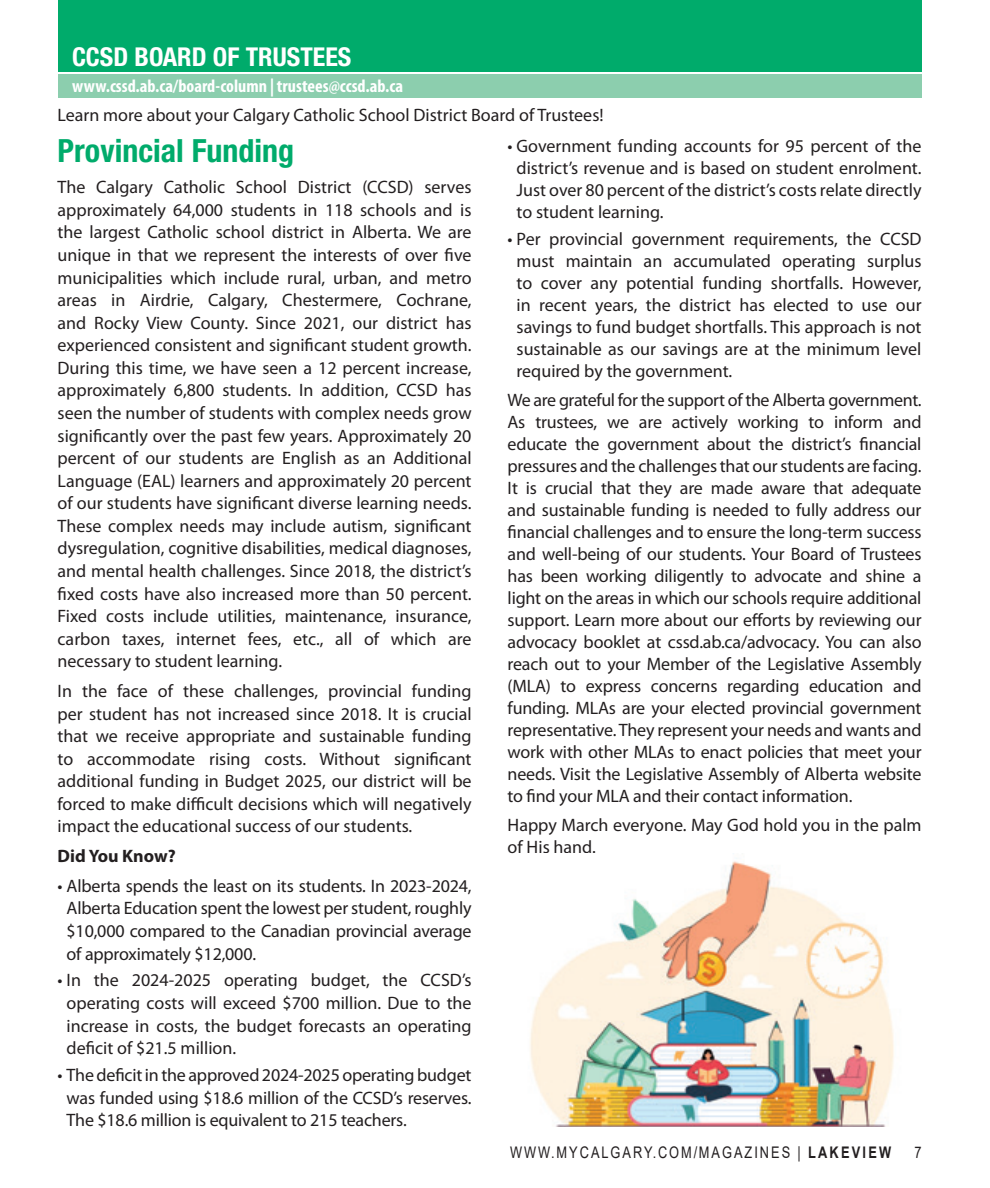
<style>
.page{position:relative;width:990px;height:1188px;background:#fff}
.page>*{position:absolute;margin:0;border:0;box-sizing:border-box;transform-origin:0 0}
.In_Around_title{font:700 condensed 32px "Helvetica Neue LT Std";color:#00ab6b}
.t1{font:700 condensed 26px "Helvetica Neue LT Std";color:#fff}
.Body_text{font:18px/22.6px "Myriad Pro";color:#231f20;text-align:justify}
.Body_text-2{font:700 condensed 18px "Myriad Pro";color:#fff}
.Body_text-3{font:700 18px "Myriad Pro";color:#231f20}
.t2{font:16px "Arial";letter-spacing:.155em;color:#231f20;scale:.8 1}
.s1{font-weight:700}
</style>
<div class="page">
<div style="left:58px;top:0;width:864px;height:72px;background:#00ab6b"></div>
<div style="left:58px;top:74px;width:864px;height:24px;background:#8cceae"></div>
<img style="left:530px;top:853px;width:364px;height:273px">
<p class="t1" style="left:72px;top:41px;width:281px">CCSD BOARD OF TRUSTEES</p>
<p class="Body_text-2" style="left:72px;top:75px;width:333px">www.cssd.ab.ca/board-column | trustees@ccsd.ab.ca</p>
<p class="Body_text" style="left:58px;top:103px;width:548px">Learn more about your Calgary Catholic School District Board of Trustees!</p>
<p class="In_Around_title" style="left:58px;top:131px;width:238px">Provincial Funding</p>
<p class="Body_text" style="left:58px;top:176px;width:416px">The Calgary Catholic School District (CCSD) serves approximately 64,000 students in 118 schools and is the largest Catholic school district in Alberta. We are unique in that we represent the interests of over five municipalities which include rural, urban, and metro areas in Airdrie, Calgary, Chestermere, Cochrane, and Rocky View County. Since 2021, our district has experienced consistent and significant student growth.<br>During this time, we have seen a 12 percent increase, approximately 6,800 students. In addition, CCSD has seen the number of students with complex needs grow significantly over the past few years. Approximately 20 percent of our students are English as an Additional Language (EAL) learners and approximately 20 percent of our students have significant diverse learning needs.<br>These complex needs may include autism, significant dysregulation, cognitive disabilities, medical diagnoses, and mental health challenges. Since 2018, the district’s fixed costs have also increased more than 50 percent.<br>Fixed costs include utilities, maintenance, insurance, carbon taxes, internet fees, etc., all of which are necessary to student learning.</p>
<p class="Body_text" style="left:58px;top:679px;width:416px">In the face of these challenges, provincial funding per student has not increased since 2018. It is crucial that we receive appropriate and sustainable funding to accommodate rising costs. Without significant additional funding in Budget 2025, our district will be forced to make difficult decisions which will negatively impact the educational success of our students.</p>
<p class="Body_text-3" style="left:58px;top:844px;width:120px">Did You Know?</p>
<p class="Body_text" style="left:67px;top:874px;width:407px;text-indent:-9px">• Alberta spends the least on its students. In 2023-2024, Alberta Education spent the lowest per student, roughly $10,000 compared to the Canadian provincial average of approximately $12,000.</p>
<p class="Body_text" style="left:67px;top:969px;width:407px;text-indent:-9px">• In the 2024-2025 operating budget, the CCSD’s operating costs will exceed $700 million. Due to the increase in costs, the budget forecasts an operating deficit of $21.5 million.</p>
<p class="Body_text" style="left:67px;top:1063px;width:407px;text-indent:-9px">• The deficit in the approved 2024-2025 operating budget was funded using $18.6 million of the CCSD’s reserves.<br>The $18.6 million is equivalent to 215 teachers.</p>
<p class="Body_text" style="left:517px;top:135px;width:406px;line-height:22px;text-indent:-9px">• Government funding accounts for 95 percent of the district’s revenue and is based on student enrolment.<br>Just over 80 percent of the district’s costs relate directly to student learning.</p>
<p class="Body_text" style="left:517px;top:227px;width:407px;line-height:22px;text-indent:-9px">• Per provincial government requirements, the CCSD must maintain an accumulated operating surplus to cover any potential funding shortfalls. However, in recent years, the district has elected to use our savings to fund budget shortfalls. This approach is not sustainable as our savings are at the minimum level required by the government.</p>
<p class="Body_text" style="left:508px;top:389px;width:416px;line-height:22px">We are grateful for the support of the Alberta government.<br>As trustees, we are actively working to inform and educate the government about the district’s financial pressures and the challenges that our students are facing.<br>It is crucial that they are made aware that adequate and sustainable funding is needed to fully address our financial challenges and to ensure the long-term success and well-being of our students. Your Board of Trustees has been working diligently to advocate and shine a light on the areas in which our schools require additional support. Learn more about our efforts by reviewing our advocacy booklet at cssd.ab.ca/advocacy. You can also reach out to your Member of the Legislative Assembly (MLA) to express concerns regarding education and funding. MLAs are your elected provincial government representative. They represent your needs and wants and work with other MLAs to enact policies that meet your needs. Visit the Legislative Assembly of Alberta website to find your MLA and their contact information.</p>
<p class="Body_text" style="left:508px;top:814px;width:416px;line-height:22px">Happy March everyone. May God hold you in the palm of His hand.</p>
<p class="t2" style="left:510px;top:1141px;width:478px">WWW.MYCALGARY.COM/MAGAZINES | <span class="s1">LAKEVIEW</span></p>
<p class="t2" style="left:914px;top:1141px;width:10px">7</p>
</div>
